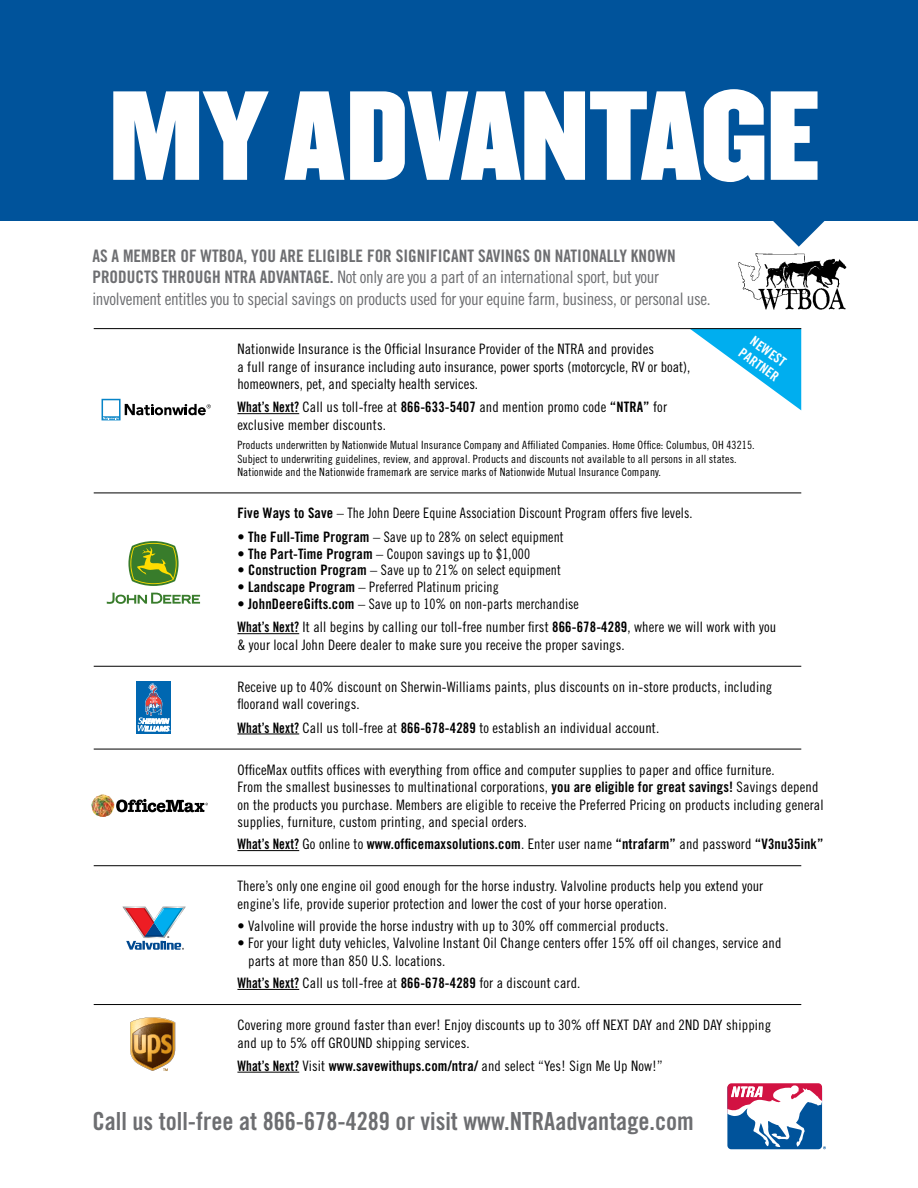
<style>
.page{position:relative;width:918px;height:1188px;background:#fff}
.page>*{position:absolute;margin:0;border:0;box-sizing:border-box;transform-origin:0 0}
.t1{font:110.55px "Champion HTF Middleweight";letter-spacing:-.005em;color:#fff}
.t2{font:24.9px "Trade Gothic Bold Cond Twenty";color:#6d6e71}
.t3{font:17.25px/21.6px "Trade Gothic Cond Eighteen";letter-spacing:-.02em;color:#6d6e71}
.t4{font:17.25px "Trade Gothic Bold Cond Twenty";color:#6d6e71}
.t5{font:14.4px/17.4px "Trade Gothic Cond Eighteen";letter-spacing:.01em;color:#000}
.t6{font:14.4px "Trade Gothic Bold Cond Twenty";letter-spacing:.01em;color:#000;scale:.9 1}
.t7{font:13.5px "Trade Gothic Bold Cond Twenty";color:#fff}
.t8{font:11.4px/13.6px "Trade Gothic Cond Eighteen";letter-spacing:.01em;color:#000}
.s1{font-family:"Trade Gothic Bold Cond Twenty"}
.s2{font-family:"Trade Gothic Cond Eighteen"}
</style>
<div class="page">
<svg style="left:690px;top:329px;width:111px;height:81px"></svg>
<hr style="left:94px;top:328px;width:707px;height:1px;background:#000">
<hr style="left:237px;top:413px;width:62px;height:1px;background:#000">
<hr style="left:94px;top:492px;width:707px;height:1px;background:#000">
<hr style="left:237px;top:633px;width:62px;height:1px;background:#000">
<hr style="left:94px;top:666px;width:707px;height:1px;background:#000">
<hr style="left:237px;top:734px;width:62px;height:1px;background:#000">
<hr style="left:94px;top:749px;width:707px;height:1px;background:#000">
<hr style="left:237px;top:850px;width:62px;height:1px;background:#000">
<hr style="left:94px;top:865px;width:707px;height:1px;background:#000">
<hr style="left:237px;top:989px;width:62px;height:1px;background:#000">
<hr style="left:94px;top:1004px;width:707px;height:1px;background:#000">
<hr style="left:237px;top:1072px;width:62px;height:1px;background:#000">
<svg style="left:123px;top:907px;width:63px;height:43px"></svg>
<svg style="left:107px;top:593px;width:93px;height:11px"></svg>
<svg style="left:128px;top:541px;width:51px;height:45px;background:#779f42"></svg>
<div style="left:136px;top:681px;width:35px;height:53px;background:#0067b1"></div>
<svg style="left:138px;top:683px;width:33px;height:49px"></svg>
<img style="left:91px;top:794px;width:23px;height:23px">
<svg style="left:116px;top:799px;width:92px;height:13px"></svg>
<svg style="left:130px;top:1017px;width:45px;height:54px;background:#ae8750"></svg>
<div style="left:0;top:0;width:918px;height:220px;background:#00539b"></div>
<svg style="left:771px;top:220px;width:55px;height:27px"></svg>
<svg style="left:727px;top:1083px;width:99px;height:66px"></svg>
<svg style="left:102px;top:399px;width:109px;height:21px"></svg>
<img style="left:739px;top:254px;width:108px;height:55px">
<h1 class="t1" style="left:109px;top:65px;width:712px">MY ADVANTAGE</h1>
<p class="t4" style="left:92px;top:245px;width:585px">AS A MEMBER OF WTBOA, YOU ARE ELIGIBLE FOR SIGNIFICANT SAVINGS ON NATIONALLY KNOWN</p>
<p class="t3" style="left:92px;top:266px;width:620px"><span class="s1">PRODUCTS THROUGH NTRA ADVANTAGE.</span> Not only are you a part of an international sport, but your involvement entitles you to special savings on products used for your equine farm, business, or personal use.</p>
<p class="t7" style="left:757px;top:333px;width:42px;rotate:36deg">NEWEST</p>
<p class="t5" style="left:237px;top:340px;width:418px">Nationwide Insurance is the Official Insurance Provider of the NTRA and provides</p>
<p class="t7" style="left:745px;top:344px;width:47px;rotate:36deg">PARTNER</p>
<p class="t5" style="left:237px;top:358px;width:454px">a full range of insurance including auto insurance, power sports (motorcycle, RV or boat), homeowners, pet, and specialty health services.</p>
<p class="t5" style="left:237px;top:398px;width:431px"><span class="s1">What’s Next?</span> Call us toll-free at <span class="s1">866-633-5407</span> and mention promo code <span class="s1">“NTRA”</span> for exclusive member discounts.</p>
<p class="t8" style="left:237px;top:438px;width:519px">Products underwritten by Nationwide Mutual Insurance Company and Affiliated Companies. Home Office: Columbus, OH 43215.<br>Subject to underwriting guidelines, review, and approval. Products and discounts not available to all persons in all states.<br>Nationwide and the Nationwide framemark are service marks of Nationwide Mutual Insurance Company.</p>
<p class="t5" style="left:237px;top:504px;width:457px"><span class="s1">Five Ways to Save</span> – The John Deere Equine Association Discount Program offers five levels.</p>
<p class="t5" style="left:237px;top:528px;width:328px"><span class="s1">• The Full-Time Program</span> – Save up to 28% on select equipment</p>
<p class="t5" style="left:237px;top:545px;width:294px"><span class="s1">• The Part-Time Program</span> – Coupon savings up to $1,000</p>
<p class="t5" style="left:237px;top:561px;width:325px"><span class="s1">• Construction Program</span> – Save up to 21% on select equipment</p>
<p class="t5" style="left:237px;top:578px;width:263px"><span class="s1">• Landscape Program</span> – Preferred Platinum pricing</p>
<p class="t5" style="left:237px;top:592px;width:540px;line-height:23.5px"><span class="s1">• JohnDeereGifts.com</span> – Save up to 10% on non-parts merchandise<br><span class="s1">What’s Next?</span> It all begins by calling our toll-free number first <span class="s1">866-678-4289</span>, where we will work with you</p>
<p class="t5" style="left:237px;top:636px;width:389px">&amp; your local John Deere dealer to make sure you receive the proper savings.</p>
<p class="t5" style="left:237px;top:678px;width:536px">Receive up to 40% discount on Sherwin-Williams paints, plus discounts on in-store products, including floorand wall coverings.</p>
<p class="t5" style="left:237px;top:719px;width:423px"><span class="s1">What’s Next?</span> Call us toll-free at <span class="s1">866-678-4289</span> to establish an individual account.</p>
<p class="t5" style="left:237px;top:761px;width:588px">OfficeMax outfits offices with everything from office and computer supplies to paper and office furniture.<br>From the smallest businesses to multinational corporations, <span class="s1">you are eligible for great savings!</span> Savings depend on the products you purchase. Members are eligible to receive the Preferred Pricing on products including general supplies, furniture, custom printing, and special orders.</p>
<p class="t6" style="left:237px;top:835px;width:653px">What’s Next? <span class="s2">Go online to</span> www.officemaxsolutions.com<span class="s2">. Enter user name</span> “ntrafarm” <span class="s2">and password</span> “V3nu35ink”</p>
<p class="t5" style="left:237px;top:877px;width:527px">There’s only one engine oil good enough for the horse industry. Valvoline products help you extend your engine’s life, provide superior protection and lower the cost of your horse operation.</p>
<p class="t5" style="left:237px;top:917px;width:433px">• Valvoline will provide the horse industry with up to 30% off commercial products.</p>
<p class="t5" style="left:248px;top:934px;width:535px;text-indent:-11px">• For your light duty vehicles, Valvoline Instant Oil Change centers offer 15% off oil changes, service and parts at more than 850 U.S. locations.</p>
<p class="t5" style="left:237px;top:974px;width:344px"><span class="s1">What’s Next?</span> Call us toll-free at <span class="s1">866-678-4289</span> for a discount card.</p>
<p class="t5" style="left:237px;top:1016px;width:535px">Covering more ground faster than ever! Enjoy discounts up to 30% off NEXT DAY and 2ND DAY shipping and up to 5% off GROUND shipping services.</p>
<p class="t6" style="left:237px;top:1057px;width:474px">What’s Next? <span class="s2">Visit</span> www.savewithups.com/ntra/ <span class="s2">and select “Yes! Sign Me Up Now!”</span></p>
<h2 class="t2" style="left:92px;top:1106px;width:603px">Call us toll-free at 866-678-4289 or visit www.NTRAadvantage.com</h2>
</div>
